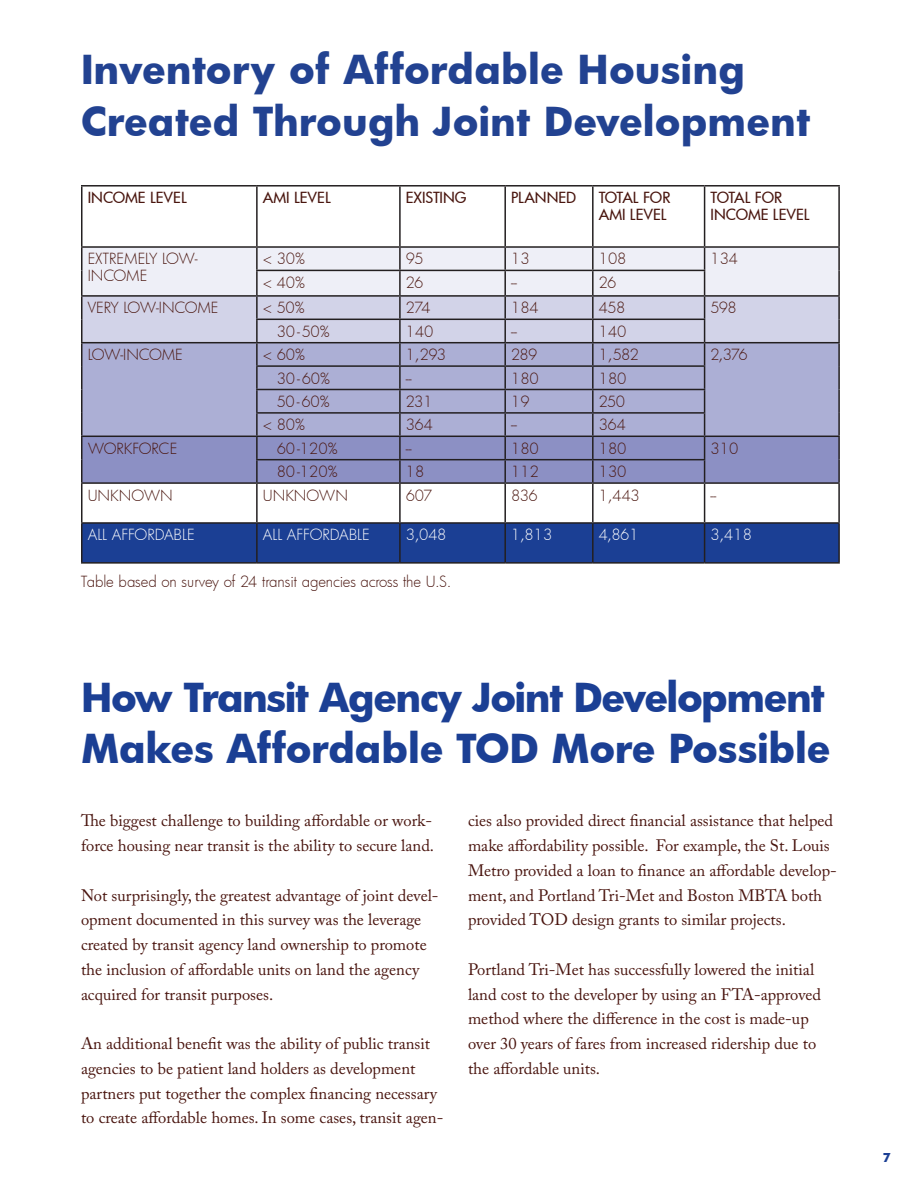
<style>
.page{position:relative;width:918px;height:1188px;background:#fff}
.page>*{position:absolute;margin:0;border:0;box-sizing:border-box;transform-origin:0 0}
.t1{font:700 39px/51px "Futura";letter-spacing:-.035em;color:#1b3f94}
.t2{font:700 39px/52.5px "Futura";color:#224291}
.t3{font:16.5px/24.8px "Adobe Caslon Pro";color:#49140e}
.t4{font:300 15px/16.5px "Futura";letter-spacing:-.015em;color:#49150e}
.t5{font:500 15px/16.5px "Futura";color:#49150e}
.t6{font:300 15px "Futura";letter-spacing:-.005em;color:#49140e}
.t7{font:300 15px "Futura";color:#fff}
.t8{font:700 12px "Futura";color:#1b3f94}
</style>
<div class="page">
<div style="left:82px;top:524px;width:756px;height:38px;background:#1b3f94"></div>
<hr style="left:81px;top:185px;width:176px;height:2px;background:#231f20">
<hr style="left:81px;top:187px;width:1px;height:59px;background:#231f20">
<hr style="left:257px;top:185px;width:143px;height:2px;background:#231f20">
<hr style="left:256px;top:187px;width:2px;height:59px;background:#231f20">
<hr style="left:400px;top:185px;width:105px;height:2px;background:#231f20">
<hr style="left:399px;top:187px;width:2px;height:59px;background:#231f20">
<hr style="left:505px;top:185px;width:88px;height:2px;background:#231f20">
<hr style="left:504px;top:187px;width:2px;height:59px;background:#231f20">
<hr style="left:593px;top:185px;width:112px;height:2px;background:#231f20">
<hr style="left:592px;top:187px;width:2px;height:59px;background:#231f20">
<hr style="left:705px;top:185px;width:135px;height:2px;background:#231f20">
<hr style="left:704px;top:187px;width:1px;height:59px;background:#231f20">
<hr style="left:838px;top:187px;width:2px;height:59px;background:#231f20">
<hr style="left:81px;top:246px;width:176px;height:2px;background:#231f20">
<hr style="left:257px;top:246px;width:143px;height:2px;background:#231f20">
<hr style="left:400px;top:246px;width:105px;height:2px;background:#231f20">
<hr style="left:505px;top:246px;width:88px;height:2px;background:#231f20">
<hr style="left:593px;top:246px;width:112px;height:2px;background:#231f20">
<hr style="left:705px;top:246px;width:135px;height:2px;background:#231f20">
<hr style="left:838px;top:248px;width:2px;height:22px;background:#231f20">
<hr style="left:838px;top:270px;width:2px;height:25px;background:#231f20">
<hr style="left:705px;top:295px;width:135px;height:2px;background:#231f20">
<hr style="left:838px;top:297px;width:2px;height:22px;background:#231f20">
<hr style="left:838px;top:319px;width:2px;height:23px;background:#231f20">
<hr style="left:705px;top:342px;width:135px;height:1px;background:#231f20">
<hr style="left:838px;top:343px;width:2px;height:23px;background:#231f20">
<hr style="left:838px;top:366px;width:2px;height:23px;background:#231f20">
<hr style="left:838px;top:389px;width:2px;height:24px;background:#231f20">
<hr style="left:838px;top:413px;width:2px;height:23px;background:#231f20">
<hr style="left:705px;top:436px;width:135px;height:1px;background:#231f20">
<hr style="left:838px;top:437px;width:2px;height:23px;background:#231f20">
<svg style="left:81px;top:247px;width:758px;height:235px"></svg>
<hr style="left:838px;top:460px;width:2px;height:22px;background:#231f20">
<hr style="left:81px;top:482px;width:176px;height:2px;background:#231f20">
<hr style="left:81px;top:484px;width:1px;height:38px;background:#231f20">
<hr style="left:257px;top:482px;width:143px;height:2px;background:#231f20">
<hr style="left:256px;top:484px;width:2px;height:38px;background:#231f20">
<hr style="left:400px;top:482px;width:105px;height:2px;background:#231f20">
<hr style="left:399px;top:484px;width:2px;height:38px;background:#231f20">
<hr style="left:505px;top:482px;width:88px;height:2px;background:#231f20">
<hr style="left:504px;top:484px;width:2px;height:38px;background:#231f20">
<hr style="left:593px;top:482px;width:112px;height:2px;background:#231f20">
<hr style="left:592px;top:484px;width:2px;height:38px;background:#231f20">
<hr style="left:705px;top:482px;width:135px;height:2px;background:#231f20">
<hr style="left:704px;top:484px;width:1px;height:38px;background:#231f20">
<hr style="left:838px;top:484px;width:2px;height:38px;background:#231f20">
<hr style="left:81px;top:522px;width:176px;height:2px;background:#231f20">
<hr style="left:81px;top:524px;width:1px;height:38px;background:#231f20">
<hr style="left:257px;top:522px;width:143px;height:2px;background:#231f20">
<hr style="left:256px;top:524px;width:2px;height:38px;background:#231f20">
<hr style="left:400px;top:522px;width:105px;height:2px;background:#231f20">
<hr style="left:399px;top:524px;width:2px;height:38px;background:#231f20">
<hr style="left:505px;top:522px;width:88px;height:2px;background:#231f20">
<hr style="left:504px;top:524px;width:2px;height:38px;background:#231f20">
<hr style="left:593px;top:522px;width:112px;height:2px;background:#231f20">
<hr style="left:592px;top:524px;width:2px;height:38px;background:#231f20">
<hr style="left:705px;top:522px;width:135px;height:2px;background:#231f20">
<hr style="left:704px;top:524px;width:1px;height:38px;background:#231f20">
<hr style="left:838px;top:524px;width:2px;height:38px;background:#231f20">
<hr style="left:81px;top:562px;width:176px;height:2px;background:#231f20">
<hr style="left:257px;top:562px;width:143px;height:2px;background:#231f20">
<hr style="left:400px;top:562px;width:105px;height:2px;background:#231f20">
<hr style="left:505px;top:562px;width:88px;height:2px;background:#231f20">
<hr style="left:593px;top:562px;width:112px;height:2px;background:#231f20">
<hr style="left:705px;top:562px;width:135px;height:2px;background:#231f20">
<h1 class="t2" style="left:81px;top:42px;width:731px">Inventory of Affordable Housing<br>Created Through Joint Development</h1>
<p class="t5" style="left:88px;top:189px;width:101px">INCOME LEVEL</p>
<p class="t5" style="left:263px;top:189px;width:69px">AMI LEVEL</p>
<p class="t5" style="left:406px;top:189px;width:62px">EXISTING</p>
<p class="t5" style="left:511px;top:189px;width:67px">PLANNED</p>
<p class="t5" style="left:599px;top:189px;width:73px">TOTAL FOR<br>AMI LEVEL</p>
<p class="t5" style="left:711px;top:189px;width:101px">TOTAL FOR<br>INCOME LEVEL</p>
<p class="t4" style="left:88px;top:250px;width:111px">EXTREMELY LOW-<br>INCOME</p>
<p class="t4" style="left:263px;top:250px;width:44px">&lt; 30%</p>
<p class="t4" style="left:406px;top:250px;width:19px">95</p>
<p class="t4" style="left:511px;top:250px;width:20px">13</p>
<p class="t4" style="left:599px;top:250px;width:29px">108</p>
<p class="t4" style="left:711px;top:250px;width:29px">134</p>
<p class="t4" style="left:263px;top:274px;width:44px">&lt; 40%</p>
<p class="t4" style="left:406px;top:274px;width:19px">26</p>
<p class="t4" style="left:511px;top:274px;width:7px">--</p>
<p class="t4" style="left:599px;top:274px;width:19px">26</p>
<p class="t4" style="left:88px;top:299px;width:132px">VERY LOW-INCOME</p>
<p class="t4" style="left:263px;top:299px;width:44px">&lt; 50%</p>
<p class="t4" style="left:406px;top:299px;width:26px">274</p>
<p class="t4" style="left:511px;top:299px;width:29px">184</p>
<p class="t4" style="left:599px;top:299px;width:28px">458</p>
<p class="t4" style="left:711px;top:299px;width:28px">598</p>
<p class="t4" style="left:277px;top:323px;width:54px">30-50%</p>
<p class="t4" style="left:406px;top:323px;width:29px">140</p>
<p class="t4" style="left:511px;top:323px;width:7px">--</p>
<p class="t4" style="left:599px;top:323px;width:29px">140</p>
<p class="t4" style="left:88px;top:346px;width:97px">LOW-INCOME</p>
<p class="t4" style="left:263px;top:346px;width:44px">&lt; 60%</p>
<p class="t4" style="left:406px;top:346px;width:42px">1,293</p>
<p class="t4" style="left:511px;top:346px;width:28px">289</p>
<p class="t4" style="left:599px;top:346px;width:42px">1,582</p>
<p class="t4" style="left:711px;top:346px;width:39px">2,376</p>
<p class="t4" style="left:277px;top:369px;width:55px">30-60%</p>
<p class="t4" style="left:406px;top:369px;width:7px">--</p>
<p class="t4" style="left:511px;top:369px;width:29px">180</p>
<p class="t4" style="left:599px;top:369px;width:29px">180</p>
<p class="t4" style="left:277px;top:393px;width:54px">50-60%</p>
<p class="t4" style="left:406px;top:393px;width:28px">231</p>
<p class="t4" style="left:511px;top:393px;width:20px">19</p>
<p class="t4" style="left:599px;top:393px;width:28px">250</p>
<p class="t4" style="left:263px;top:416px;width:44px">&lt; 80%</p>
<p class="t4" style="left:406px;top:416px;width:29px">364</p>
<p class="t4" style="left:511px;top:416px;width:7px">--</p>
<p class="t4" style="left:599px;top:416px;width:29px">364</p>
<p class="t4" style="left:88px;top:440px;width:91px">WORKFORCE</p>
<p class="t4" style="left:277px;top:440px;width:62px">60-120%</p>
<p class="t4" style="left:406px;top:440px;width:7px">--</p>
<p class="t4" style="left:511px;top:440px;width:29px">180</p>
<p class="t4" style="left:599px;top:440px;width:29px">180</p>
<p class="t4" style="left:711px;top:440px;width:29px">310</p>
<p class="t4" style="left:277px;top:463px;width:62px">80-120%</p>
<p class="t4" style="left:406px;top:463px;width:20px">18</p>
<p class="t4" style="left:511px;top:463px;width:29px">112</p>
<p class="t4" style="left:599px;top:463px;width:29px">130</p>
<p class="t4" style="left:88px;top:486px;width:87px">UNKNOWN</p>
<p class="t4" style="left:263px;top:486px;width:87px">UNKNOWN</p>
<p class="t4" style="left:406px;top:486px;width:28px">607</p>
<p class="t4" style="left:511px;top:486px;width:28px">836</p>
<p class="t4" style="left:599px;top:486px;width:43px">1,443</p>
<p class="t4" style="left:711px;top:486px;width:7px">--</p>
<p class="t7" style="left:88px;top:525px;width:108px">ALL AFFORDABLE</p>
<p class="t7" style="left:263px;top:525px;width:108px">ALL AFFORDABLE</p>
<p class="t7" style="left:406px;top:525px;width:42px">3,048</p>
<p class="t7" style="left:511px;top:525px;width:43px">1,813</p>
<p class="t7" style="left:599px;top:525px;width:42px">4,861</p>
<p class="t7" style="left:711px;top:525px;width:43px">3,418</p>
<p class="t6" style="left:81px;top:572px;width:372px">Table based on survey of 24 transit agencies across the U.S.</p>
<h1 class="t1" style="left:81px;top:671px;width:751px">How Transit Agency Joint Development<br>Makes Affordable TOD More Possible</h1>
<p class="t3" style="left:81px;top:808px;width:355px">The biggest challenge to building affordable or work&shy;force housing near transit is the ability to secure land.</p>
<p class="t3" style="left:81px;top:883px;width:359px">Not surprisingly, the greatest advantage of joint devel&shy;opment documented in this survey was the leverage created by transit agency land ownership to promote the inclusion of affordable units on land the agency acquired for transit purposes.</p>
<p class="t3" style="left:81px;top:1031px;width:364px">An additional benefit was the ability of public transit agencies to be patient land holders as development partners put together the complex financing necessary to create affordable homes. In some cases, transit agen-</p>
<p class="t3" style="left:468px;top:808px;width:370px">cies also provided direct financial assistance that helped make affordability possible. For example, the St. Louis Metro provided a loan to finance an affordable develop&shy;ment, and Portland Tri-Met and Boston MBTA both provided TOD design grants to similar projects.</p>
<p class="t3" style="left:468px;top:957px;width:355px">Portland Tri-Met has successfully lowered the initial land cost to the developer by using an FTA-approved method where the difference in the cost is made-up over 30 years of fares from increased ridership due to the affordable units.</p>
<p class="t8" style="left:883px;top:1150px;width:10px">7</p>
</div>
